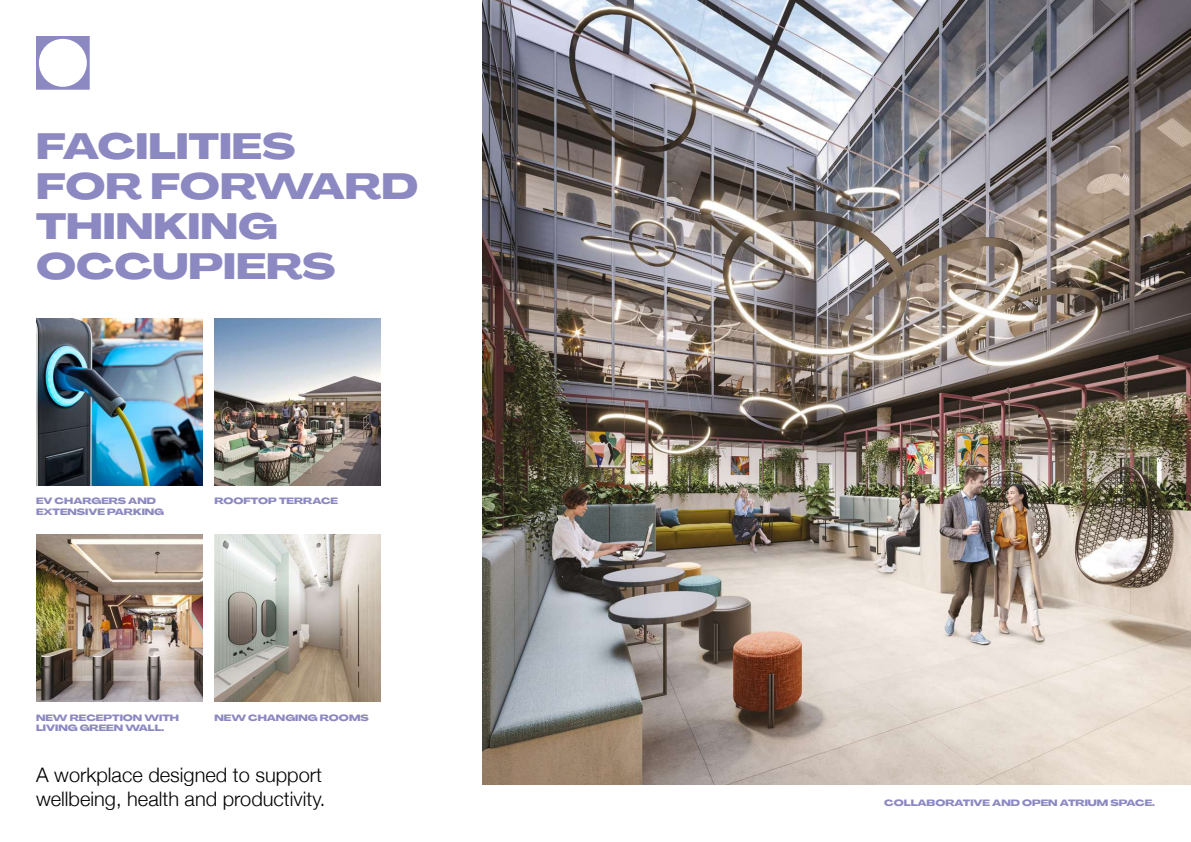
<style>
.page{position:relative;width:1191px;height:842px;background:#fff}
.page>*{position:absolute;margin:0;border:0;box-sizing:border-box;transform-origin:0 0}
.t1{font:800 36px/40px "Agrandir Grand";color:#8c89c2}
.t2{font:300 20px/24px "Helvetica Neue";color:#000}
.t3{font:800 9px/10.8px "Agrandir Grand";color:#8c89c2}
</style>
<div class="page">
<img style="left:482px;top:0;width:709px;height:784px">
<svg style="left:36px;top:36px;width:54px;height:54px"></svg>
<img style="left:36px;top:319px;width:167px;height:166px">
<img style="left:36px;top:535px;width:167px;height:166px">
<img style="left:214px;top:319px;width:167px;height:166px">
<img style="left:214px;top:535px;width:167px;height:166px">
<h1 class="t1" style="left:36px;top:126px;width:384px">FACILITIES<br>FOR FORWARD<br>THINKING<br>OCCUPIERS</h1>
<p class="t3" style="left:36px;top:496px;width:130px">EV CHARGERS AND<br>EXTENSIVE PARKING</p>
<p class="t3" style="left:214px;top:496px;width:125px">ROOFTOP TERRACE</p>
<p class="t3" style="left:36px;top:712px;width:145px">NEW RECEPTION WITH<br>LIVING GREEN WALL.</p>
<p class="t3" style="left:214px;top:712px;width:156px">NEW CHANGING ROOMS</p>
<h2 class="t2" style="left:36px;top:761px;width:291px">A workplace designed to support wellbeing, health and productivity.</h2>
<p class="t3" style="left:884px;top:797px;width:272px">COLLABORATIVE AND OPEN ATRIUM SPACE.</p>
</div>
